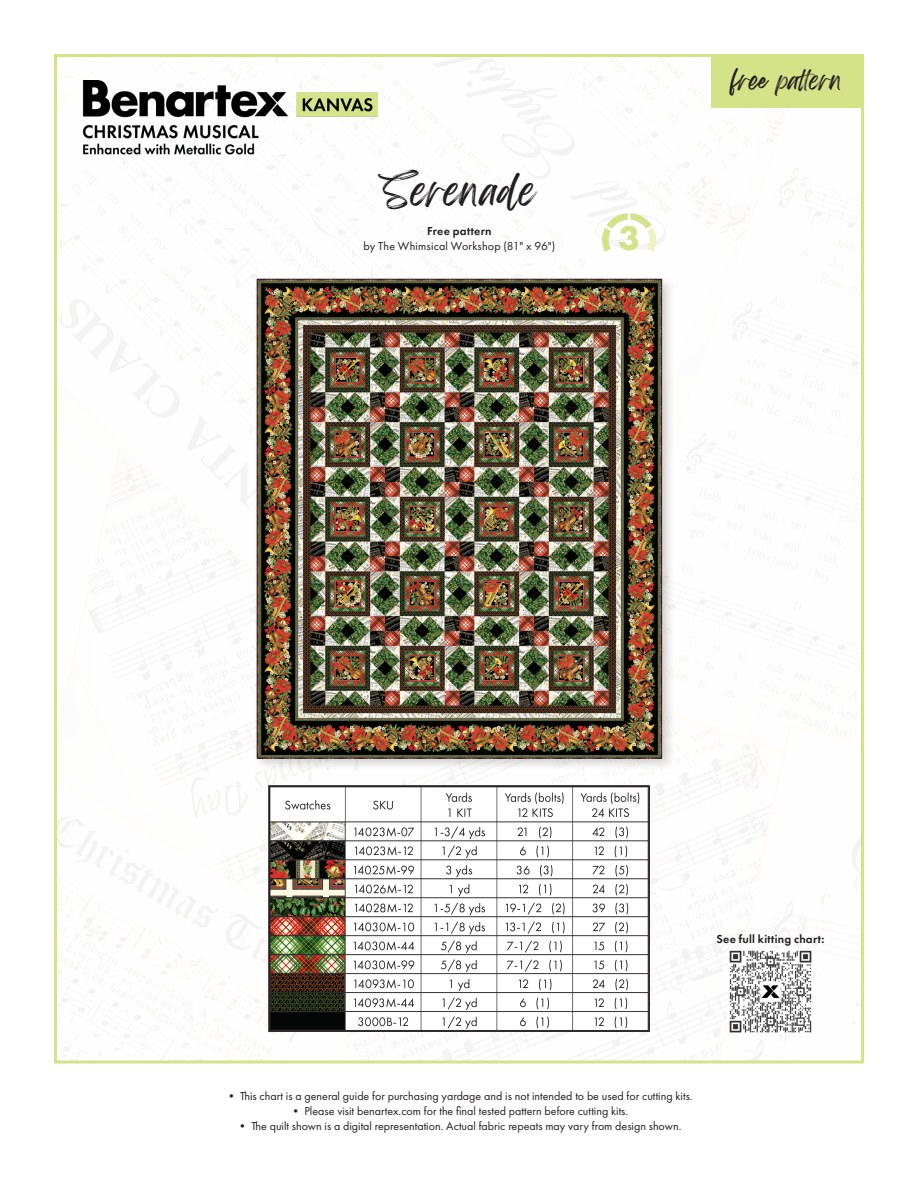
<style>
.page{position:relative;width:918px;height:1188px;background:#fff}
.page>*{position:absolute;margin:0;border:0;box-sizing:border-box;transform-origin:0 0}
.t1{font:36px "Feeling Passionate";letter-spacing:.02em;color:#231f20}
.t2{font:700 35.4px "Futura PT";color:#d4e38a}
.t3{font:22.5px "Feeling Passionate";letter-spacing:.02em;color:#231f20}
.Free_pattern_info{font:12px "Futura PT";color:#231f20}
.t4{font:600 12px "Futura PT";letter-spacing:.02em;color:#231f20}
</style>
<div class="page">
<img style="left:58px;top:58px;width:802px;height:1002px">
<img style="left:83px;top:81px;width:295px;height:76px">
<div style="left:253px;top:275px;width:422px;height:497px;background:#231f20;opacity:.2"></div>
<img style="left:259px;top:281px;width:401px;height:476px">
<img style="left:268px;top:785px;width:382px;height:247px">
<img style="left:729px;top:950px;width:83px;height:83px">
<div style="left:711px;top:57px;width:151px;height:51px;background:#d5e388"></div>
<svg style="left:602px;top:213px;width:54px;height:39px"></svg>
<p class="t1" style="left:383px;top:162px;width:155px">Serenade</p>
<p class="t4" style="left:427px;top:224px;width:66px">Free pattern</p>
<p class="Free_pattern_info" style="left:364px;top:239px;width:193px">by The Whimsical Workshop (81" x 96")</p>
<h2 class="t2" style="left:618px;top:215px;width:23px">3</h2>
<p class="t3" style="left:731px;top:62px;width:112px">free pattern</p>
<p class="t4" style="left:717px;top:932px;width:109px">See full kitting chart:</p>
<p class="Free_pattern_info" style="left:225px;top:1089px;width:469px">• This chart is a general guide for purchasing yardage and is not intended to be used for cutting kits.</p>
<p class="Free_pattern_info" style="left:290px;top:1104px;width:340px">• Please visit benartex.com for the final tested pattern before cutting kits.</p>
<p class="Free_pattern_info" style="left:237px;top:1119px;width:446px">• The quilt shown is a digital representation. Actual fabric repeats may vary from design shown.</p>
</div>
